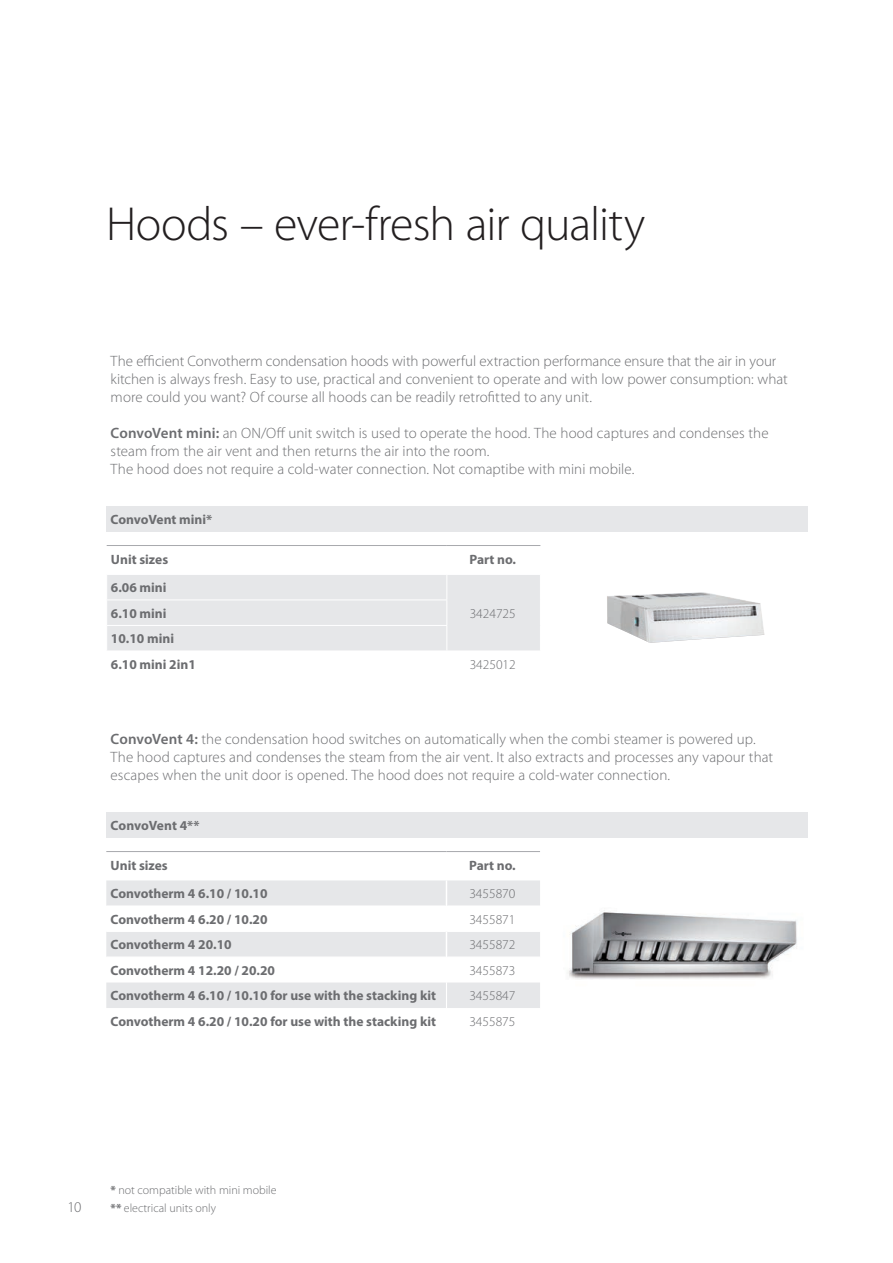
<style>
.page{position:relative;width:893px;height:1263px;background:#fff}
.page>*{position:absolute;margin:0;border:0;box-sizing:border-box;transform-origin:0 0}
.t1{font:300 48px "Myriad Pro";letter-spacing:-.02em;color:#231f20}
.t2{font:300 15px/18px "Myriad Pro";letter-spacing:.005em;color:#6c6d70}
.t3{font:700 13.5px/25.5px "Myriad Pro";color:#6c6d70}
.t4{font:300 13.5px "Myriad Pro";color:#6c6d70}
.t5{font:300 12px/18px "Myriad Pro";color:#6c6d70}
.s1{font-weight:600}
.s2{font-weight:700}
</style>
<div class="page">
<img style="left:607px;top:592px;width:158px;height:51px">
<img style="left:568px;top:910px;width:229px;height:69px">
<div style="left:106px;top:506px;width:702px;height:26px;background:#e6e7e9"></div>
<div style="left:106px;top:812px;width:702px;height:26px;background:#e6e7e9"></div>
<svg style="left:106px;top:545px;width:435px;height:106px"></svg>
<svg style="left:106px;top:880px;width:434px;height:128px;fill:#e6e7e9"></svg>
<hr style="left:106px;top:931px;width:340px;height:1px;background:#fff">
<hr style="left:447px;top:931px;width:93px;height:1px;background:#fff">
<hr style="left:106px;top:957px;width:340px;height:1px;background:#fff">
<hr style="left:447px;top:957px;width:93px;height:1px;background:#fff">
<hr style="left:106px;top:905px;width:340px;height:1px;background:#fff">
<hr style="left:447px;top:905px;width:93px;height:1px;background:#fff">
<hr style="left:106px;top:851px;width:340px;height:1px;background:#a8a9ad">
<hr style="left:446px;top:851px;width:94px;height:1px;background:#a8a9ad">
<svg style="left:446px;top:880px;width:1px;height:128px"></svg>
<h1 class="t1" style="left:106px;top:195px;width:540px">Hoods – ever-fresh air quality</h1>
<p class="t2" style="left:111px;top:351px;width:679px">The efficient Convotherm condensation hoods with powerful extraction performance ensure that the air in your kitchen is always fresh. Easy to use, practical and convenient to operate and with low power consumption: what more could you want? Of course all hoods can be readily retrofitted to any unit.</p>
<p class="t2" style="left:111px;top:423px;width:660px"><span class="s1">ConvoVent mini:</span> an ON/Off unit switch is used to operate the hood. The hood captures and condenses the steam from the air vent and then returns the air into the room.<br>The hood does not require a cold-water connection. Not comaptibe with mini mobile.</p>
<p class="t3" style="left:111px;top:506px;width:103px">ConvoVent mini*</p>
<p class="t3" style="left:111px;top:546px;width:59px">Unit sizes</p>
<p class="t3" style="left:469px;top:546px;width:48px">Part no.</p>
<p class="t3" style="left:111px;top:574px;width:57px">6.06 mini<br>6.10 mini</p>
<p class="t4" style="left:470px;top:605px;width:48px">3424725</p>
<p class="t3" style="left:111px;top:625px;width:86px">10.10 mini<br>6.10 mini 2in1</p>
<p class="t4" style="left:470px;top:656px;width:48px">3425012</p>
<p class="t2" style="left:111px;top:729px;width:664px"><span class="s1">ConvoVent 4:</span> the condensation hood switches on automatically when the combi steamer is powered up.<br>The hood captures and condenses the steam from the air vent. It also extracts and processes any vapour that escapes when the unit door is opened. The hood does not require a cold-water connection.</p>
<p class="t3" style="left:111px;top:812px;width:91px">ConvoVent 4**</p>
<p class="t3" style="left:111px;top:852px;width:59px">Unit sizes</p>
<p class="t3" style="left:469px;top:852px;width:48px">Part no.</p>
<p class="t3" style="left:111px;top:880px;width:159px">Convotherm 4 6.10 / 10.10</p>
<p class="t4" style="left:469px;top:886px;width:48px">3455870</p>
<p class="t3" style="left:111px;top:906px;width:159px">Convotherm 4 6.20 / 10.20</p>
<p class="t4" style="left:469px;top:911px;width:48px">3455871</p>
<p class="t3" style="left:111px;top:931px;width:123px">Convotherm 4 20.10</p>
<p class="t4" style="left:469px;top:937px;width:48px">3455872</p>
<p class="t3" style="left:111px;top:957px;width:166px">Convotherm 4 12.20 / 20.20</p>
<p class="t4" style="left:469px;top:962px;width:48px">3455873</p>
<p class="t3" style="left:111px;top:982px;width:327px">Convotherm 4 6.10 / 10.10 for use with the stacking kit</p>
<p class="t4" style="left:469px;top:988px;width:48px">3455847</p>
<p class="t3" style="left:111px;top:1008px;width:327px">Convotherm 4 6.20 / 10.20 for use with the stacking kit</p>
<p class="t4" style="left:469px;top:1013px;width:48px">3455875</p>
<p class="t2" style="left:67px;top:1197px;width:15px">10</p>
<p class="t5" style="left:111px;top:1180px;width:168px"><span class="s2">*</span> not compatible with mini mobile <span class="s2">**</span> electrical units only</p>
</div>
